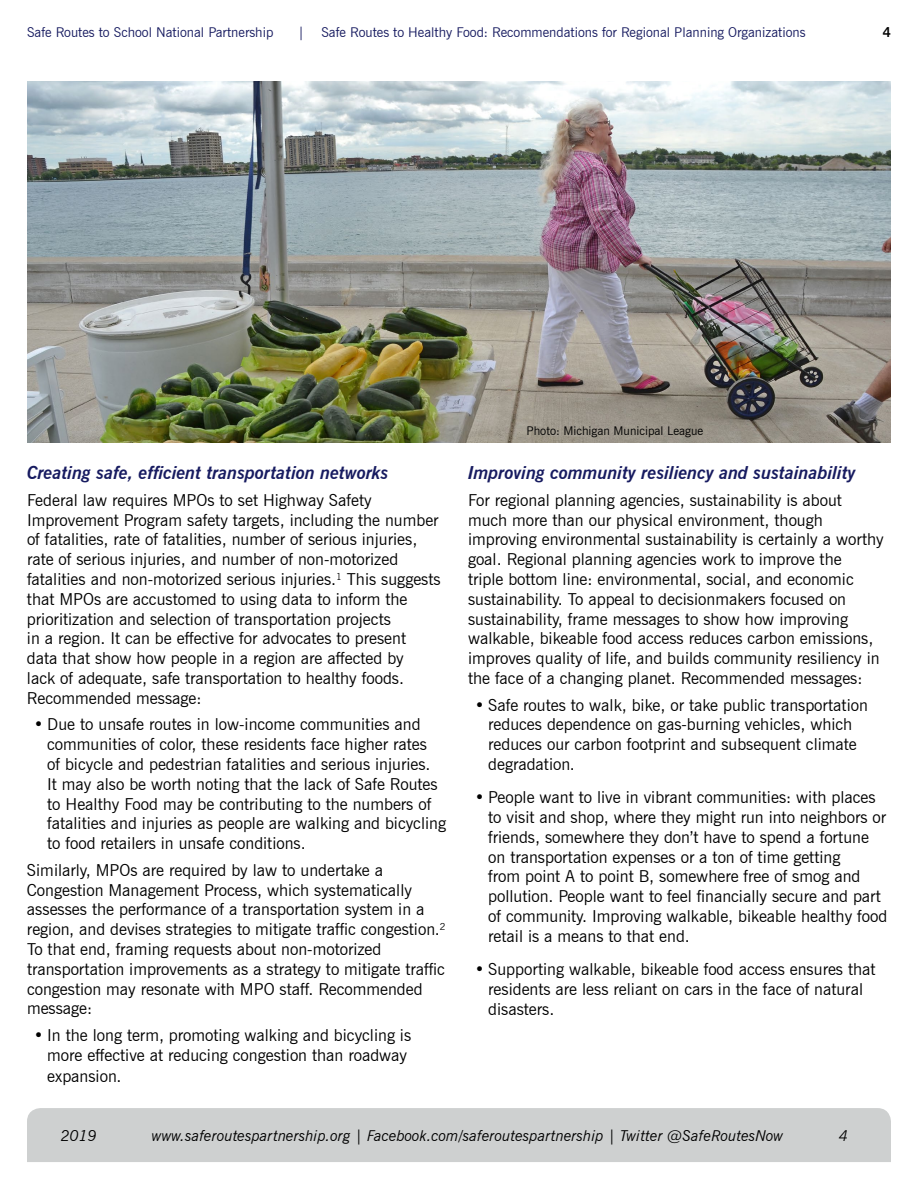
<style>
.page{position:relative;width:918px;height:1188px;background:#fff}
.page>*{position:absolute;margin:0;border:0;box-sizing:border-box;transform-origin:0 0}
.t1{font:italic 700 18px "News Gothic BT";color:#171b60}
.t2{font:16.5px/19.8px "News Gothic BT";color:#000}
.t3{font:italic 15px "News Gothic BT";color:#000}
.t4{font:13.5px "News Gothic BT";color:#171b60}
.t5{font:700 13.5px "News Gothic BT";color:#000}
.t6{font:12px "News Gothic BT";color:#000}
</style>
<div class="page">
<div style="left:27px;top:1108px;width:864px;height:54px;background:#ced0d0"></div>
<img style="left:27px;top:81px;width:864px;height:362px">
<p class="t4" style="left:27px;top:24px;width:248px">Safe Routes to School National Partnership</p>
<p class="t4" style="left:298px;top:24px;width:8px">|</p>
<p class="t4" style="left:321px;top:24px;width:486px">Safe Routes to Healthy Food: Recommendations for Regional Planning Organizations</p>
<p class="t5" style="left:883px;top:24px;width:10px">4</p>
<p class="t1" style="left:27px;top:462px;width:363px">Creating safe, efficient transportation networks</p>
<p class="t2" style="left:27px;top:490px;width:415px">Federal law requires MPOs to set Highway Safety Improvement Program safety targets, including the number of fatalities, rate of fatalities, number of serious injuries, rate of serious injuries, and number of non-motorized fatalities and non-motorized serious injuries.<sup>1</sup> This suggests that MPOs are accustomed to using data to inform the prioritization and selection of transportation projects<br>in a region. It can be effective for advocates to present data that show how people in a region are affected by<br>lack of adequate, safe transportation to healthy foods.<br>Recommended message:</p>
<p class="t2" style="left:47px;top:715px;width:400px;text-indent:-13px">• Due to unsafe routes in low-income communities and communities of color, these residents face higher rates<br>of bicycle and pedestrian fatalities and serious injuries.<br>It may also be worth noting that the lack of Safe Routes to Healthy Food may be contributing to the numbers of fatalities and injuries as people are walking and bicycling to food retailers in unsafe conditions.</p>
<p class="t2" style="left:27px;top:860px;width:420px">Similarly, MPOs are required by law to undertake a Congestion Management Process, which systematically assesses the performance of a transportation system in a region, and devises strategies to mitigate traffic congestion.<sup>2<br></sup>To that end, framing requests about non-motorized transportation improvements as a strategy to mitigate traffic congestion may resonate with MPO staff. Recommended message:</p>
<p class="t2" style="left:34px;top:1025px;width:379px;text-align:center">• In the long term, promoting walking and bicycling is more effective at reducing congestion than roadway</p>
<p class="t2" style="left:47px;top:1066px;width:76px">expansion.</p>
<p class="t6" style="left:526px;top:424px;width:178px">Photo: Michigan Municipal League</p>
<p class="t1" style="left:468px;top:462px;width:389px">Improving community resiliency and sustainability</p>
<p class="t2" style="left:468px;top:490px;width:417px">For regional planning agencies, sustainability is about much more than our physical environment, though improving environmental sustainability is certainly a worthy goal. Regional planning agencies work to improve the<br>triple bottom line: environmental, social, and economic sustainability. To appeal to decisionmakers focused on sustainability, frame messages to show how improving walkable, bikeable food access reduces carbon emissions, improves quality of life, and builds community resiliency in the face of a changing planet. Recommended messages:</p>
<p class="t2" style="left:488px;top:695px;width:381px;text-indent:-13px">• Safe routes to walk, bike, or take public transportation reduces dependence on gas-burning vehicles, which reduces our carbon footprint and subsequent climate degradation.</p>
<p class="t2" style="left:488px;top:787px;width:401px;text-indent:-13px">• People want to live in vibrant communities: with places to visit and shop, where they might run into neighbors or friends, somewhere they don’t have to spend a fortune on transportation expenses or a ton of time getting<br>from point A to point B, somewhere free of smog and pollution. People want to feel financially secure and part of community. Improving walkable, bikeable healthy food retail is a means to that end.</p>
<p class="t2" style="left:488px;top:959px;width:389px;text-indent:-13px">• Supporting walkable, bikeable food access ensures that residents are less reliant on cars in the face of natural disasters.</p>
<p class="t3" style="left:61px;top:1127px;width:38px">2019</p>
<p class="t3" style="left:152px;top:1126px;width:633px">www.saferoutespartnership.org | Facebook.com/saferoutespartnership | Twitter @SafeRoutesNow</p>
<p class="t3" style="left:839px;top:1126px;width:11px">4</p>
</div>
